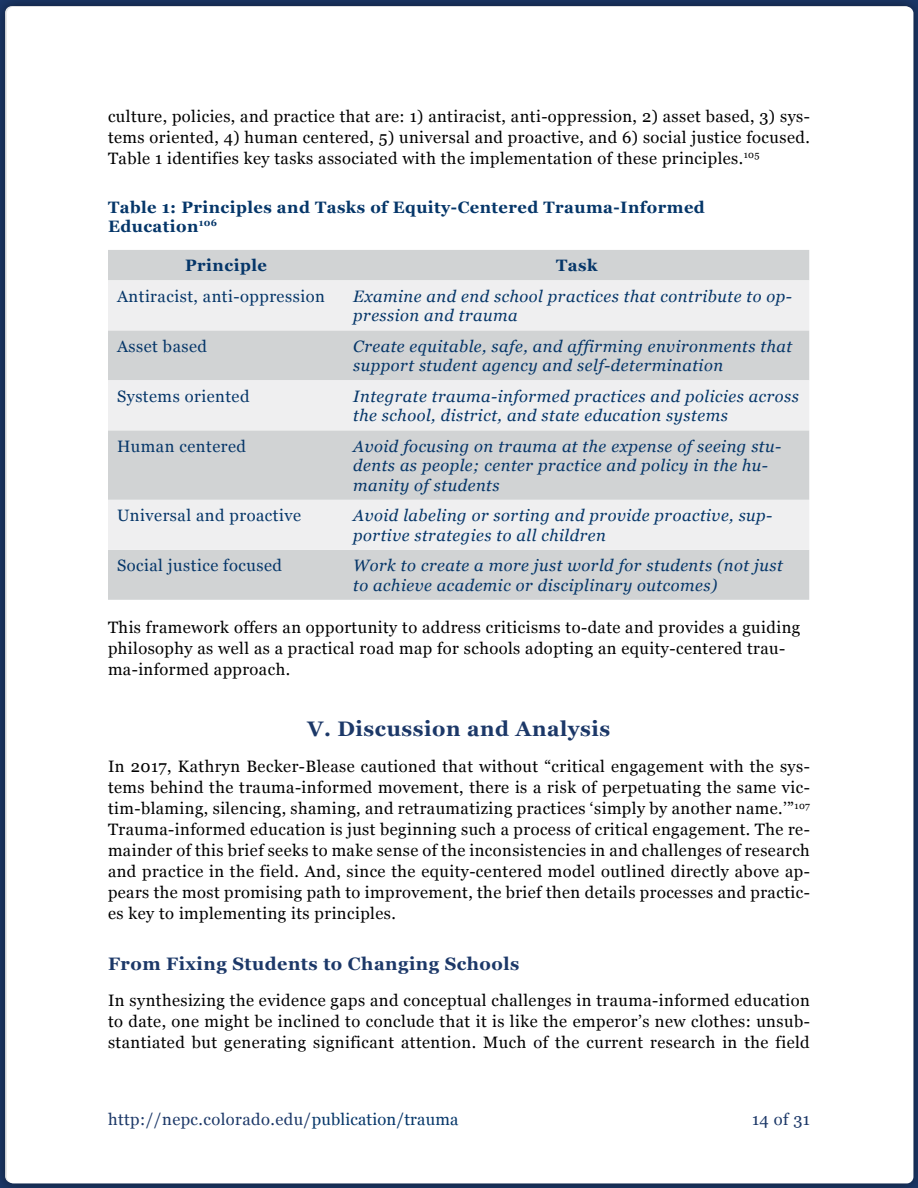
<style>
.page{position:relative;width:918px;height:1188px;background:#fff}
.page>*{position:absolute;margin:0;border:0;box-sizing:border-box;transform-origin:0 0}
.t1{font:700 21px "Georgia";letter-spacing:.025em;color:#1c3868}
.t2{font:700 18px "Georgia";letter-spacing:.025em;color:#1c3868}
.t3{font:16.5px/21px "Georgia";letter-spacing:.025em;color:#000;text-align:justify}
.t4{font:italic 16.5px/19.5px "Georgia";letter-spacing:.03em;color:#053669}
.t5{font:16.5px "Georgia";letter-spacing:.03em;color:#053669}
.t6{font:700 16.5px/19px "Georgia";letter-spacing:.025em;color:#053669}
.t7{font:16.5px "Georgia";letter-spacing:.025em;color:#1c3868}
.s1{color:#053669}
</style>
<div class="page">
<div style="left:0;top:0;width:918px;height:1188px;background:#000;opacity:.25"></div>
<div style="left:7px;top:7px;width:906px;height:1176px;background:#fff;border-radius:7px"></div>
<div style="left:108px;top:250px;width:701px;height:350px;background:#d1d3d4"></div>
<svg style="left:108px;top:280px;width:701px;height:270px;fill:#efeff0"></svg>
<p class="t3" style="left:108px;top:105px;width:703px">culture, policies, and practice that are: 1) antiracist, anti-oppression, 2) asset based, 3) sys&shy;tems oriented, 4) human centered, 5) universal and proactive, and 6) social justice focused.<br>Table 1 identifies key tasks associated with the implementation of these principles.<sup>105</sup></p>
<p class="t6" style="left:108px;top:197px;width:598px">Table 1: Principles and Tasks of Equity-Centered Trauma-Informed<br>Education<sup>106</sup></p>
<p class="t6" style="left:185px;top:255px;width:83px">Principle</p>
<p class="t6" style="left:556px;top:255px;width:43px">Task</p>
<p class="t5" style="left:117px;top:284px;width:209px">Antiracist, anti-oppression</p>
<p class="t4" style="left:353px;top:286px;width:440px">Examine and end school practices that contribute to op&shy;pression and trauma</p>
<p class="t5" style="left:117px;top:334px;width:92px">Asset based</p>
<p class="t4" style="left:353px;top:336px;width:441px">Create equitable, safe, and affirming environments that support student agency and self-determination</p>
<p class="t5" style="left:117px;top:384px;width:134px">Systems oriented</p>
<p class="t4" style="left:353px;top:386px;width:447px">Integrate trauma-informed practices and policies across the school, district, and state education systems</p>
<p class="t5" style="left:117px;top:434px;width:131px">Human centered</p>
<p class="t4" style="left:353px;top:436px;width:430px">Avoid focusing on trauma at the expense of seeing stu&shy;dents as people; center practice and policy in the hu&shy;manity of students</p>
<p class="t5" style="left:117px;top:504px;width:186px">Universal and proactive</p>
<p class="t4" style="left:353px;top:505px;width:421px">Avoid labeling or sorting and provide proactive, sup&shy;portive strategies to all children</p>
<p class="t5" style="left:117px;top:554px;width:167px">Social justice focused</p>
<p class="t4" style="left:353px;top:555px;width:431px">Work to create a more just world for students (not just to achieve academic or disciplinary outcomes)</p>
<p class="t3" style="left:108px;top:616px;width:694px;text-align:left">This framework offers an opportunity to address criticisms to-date and provides a guiding philosophy as well as a practical road map for schools adopting an equity-centered trau&shy;ma-informed approach.</p>
<p class="t1" style="left:308px;top:713px;width:304px">V. Discussion and Analysis</p>
<p class="t3" style="left:108px;top:756px;width:704px">In 2017, Kathryn Becker-Blease cautioned that without “critical engagement with the sys&shy;tems behind the trauma-informed movement, there is a risk of perpetuating the same vic&shy;tim-blaming, silencing, shaming, and retraumatizing practices ‘simply by another name.’”<sup>107<br></sup>Trauma-informed education is just beginning such a process of critical engagement. The re&shy;mainder of this brief seeks to make sense of the inconsistencies in and challenges of research and practice in the field. And, since the equity-centered model outlined directly above ap&shy;pears the most promising path to improvement, the brief then details processes and practic&shy;es key to implementing its principles.</p>
<p class="t2" style="left:108px;top:950px;width:413px">From Fixing Students to Changing Schools</p>
<p class="t3" style="left:108px;top:989px;width:703px">In synthesizing the evidence gaps and conceptual challenges in trauma-informed education to date, one might be inclined to conclude that it is like the emperor’s new clothes: unsub&shy;stantiated but generating significant attention. Much of the current research in the field</p>
<p class="t7" style="left:108px;top:1107px;width:352px">http://nepc.colorado.edu/<span class="s1">publication/trauma</span></p>
<p class="t7" style="left:752px;top:1107px;width:59px">14 of 31</p>
</div>
